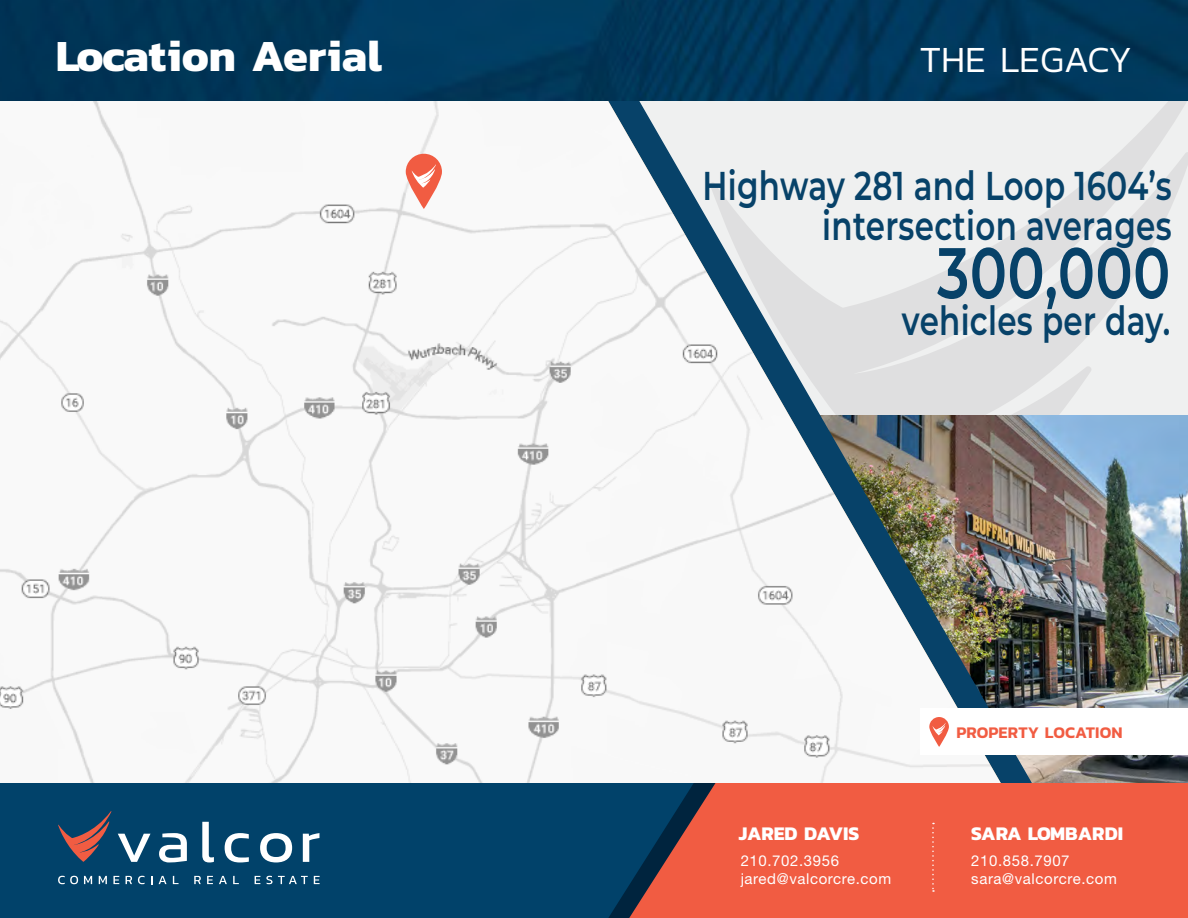
<style>
.page{position:relative;width:1188px;height:918px;background:#fff}
.page>*{position:absolute;margin:0;border:0;box-sizing:border-box;transform-origin:0 0}
.t1{font:600 71.7px "Montserrat";letter-spacing:.01em;color:#074269;scale:.77 1}
.t2{font:700 45px "Kanit";color:#fff}
.t3{font:600 40.2px "Montserrat";letter-spacing:.01em;color:#074269;scale:.77 1}
.big_title{font:300 37.5px "Kanit";color:#fff}
.t4{font:700 19.5px "Kanit";color:#fff}
.Orange_Title{font:600 16.5px "Kanit";letter-spacing:.005em;color:#f15c42}
.t5{font:15px "Helvetica Neue LT Std";letter-spacing:.04em;color:#fff}
</style>
<div class="page">
<img style="left:1056px;top:415px;width:132px;height:368px">
<svg style="left:1056px;top:100px;width:132px;height:315px;fill:#eff0f0"></svg>
<img style="left:1024px;top:100px;width:32px;height:683px">
<img style="left:0;top:100px;width:1024px;height:683px">
<svg style="left:406px;top:154px;width:36px;height:55px"></svg>
<svg style="left:412px;top:164px;width:24px;height:24px"></svg>
<img style="left:0;top:0;width:1188px;height:100px">
<div style="left:716px;top:783px;width:472px;height:135px;background:#f15c42"></div>
<svg style="left:694px;top:783px;width:22px;height:135px;background:#d35541"></svg>
<svg style="left:0;top:783px;width:694px;height:135px;background:#0a4267"></svg>
<svg style="left:118px;top:834px;width:33px;height:28px"></svg>
<svg style="left:159px;top:833px;width:28px;height:29px"></svg>
<svg style="left:202px;top:822px;width:12px;height:40px"></svg>
<svg style="left:225px;top:833px;width:24px;height:29px"></svg>
<svg style="left:260px;top:833px;width:32px;height:29px"></svg>
<svg style="left:303px;top:833px;width:16px;height:29px"></svg>
<svg style="left:58px;top:876px;width:20px;height:8px"></svg>
<svg style="left:84px;top:876px;width:8px;height:8px"></svg>
<svg style="left:99px;top:876px;width:8px;height:8px"></svg>
<svg style="left:113px;top:876px;width:6px;height:8px"></svg>
<svg style="left:126px;top:876px;width:6px;height:8px"></svg>
<svg style="left:138px;top:876px;width:7px;height:8px"></svg>
<svg style="left:159px;top:876px;width:8px;height:8px"></svg>
<svg style="left:173px;top:876px;width:6px;height:8px"></svg>
<svg style="left:194px;top:876px;width:7px;height:8px"></svg>
<svg style="left:207px;top:876px;width:6px;height:8px"></svg>
<svg style="left:219px;top:876px;width:8px;height:8px"></svg>
<svg style="left:233px;top:876px;width:6px;height:8px"></svg>
<svg style="left:255px;top:876px;width:5px;height:8px"></svg>
<svg style="left:266px;top:876px;width:6px;height:8px"></svg>
<svg style="left:278px;top:876px;width:30px;height:8px"></svg>
<svg style="left:314px;top:876px;width:6px;height:8px"></svg>
<svg style="left:58px;top:811px;width:54px;height:51px;background:#42495e"></svg>
<svg style="left:932px;top:823px;width:2px;height:69px"></svg>
<div style="left:920px;top:709px;width:268px;height:46px;background:#fff"></div>
<svg style="left:929px;top:717px;width:20px;height:30px"></svg>
<svg style="left:933px;top:723px;width:13px;height:12px"></svg>
<p class="t2" style="left:56px;top:21px;width:328px">Location Aerial</p>
<p class="big_title" style="left:920px;top:33px;width:214px">THE LEGACY</p>
<p class="t3" style="left:703px;top:157px;width:611px">Highway 281 and Loop 1604’s</p>
<p class="t3" style="left:822px;top:197px;width:455px">intersection averages</p>
<p class="t1" style="left:937px;top:222px;width:304px">300,000</p>
<p class="t3" style="left:902px;top:293px;width:350px">vehicles per day.</p>
<p class="t4" style="left:739px;top:818px;width:122px">JARED DAVIS</p>
<p class="t5" style="left:741px;top:852px;width:100px">210.702.3956</p>
<p class="t5" style="left:741px;top:870px;width:152px">jared@valcorcre.com</p>
<p class="Orange_Title" style="left:956px;top:720px;width:168px">PROPERTY LOCATION</p>
<p class="t4" style="left:971px;top:818px;width:153px">SARA LOMBARDI</p>
<p class="t5" style="left:971px;top:852px;width:100px">210.858.7907</p>
<p class="t5" style="left:971px;top:870px;width:147px">sara@valcorcre.com</p>
</div>
